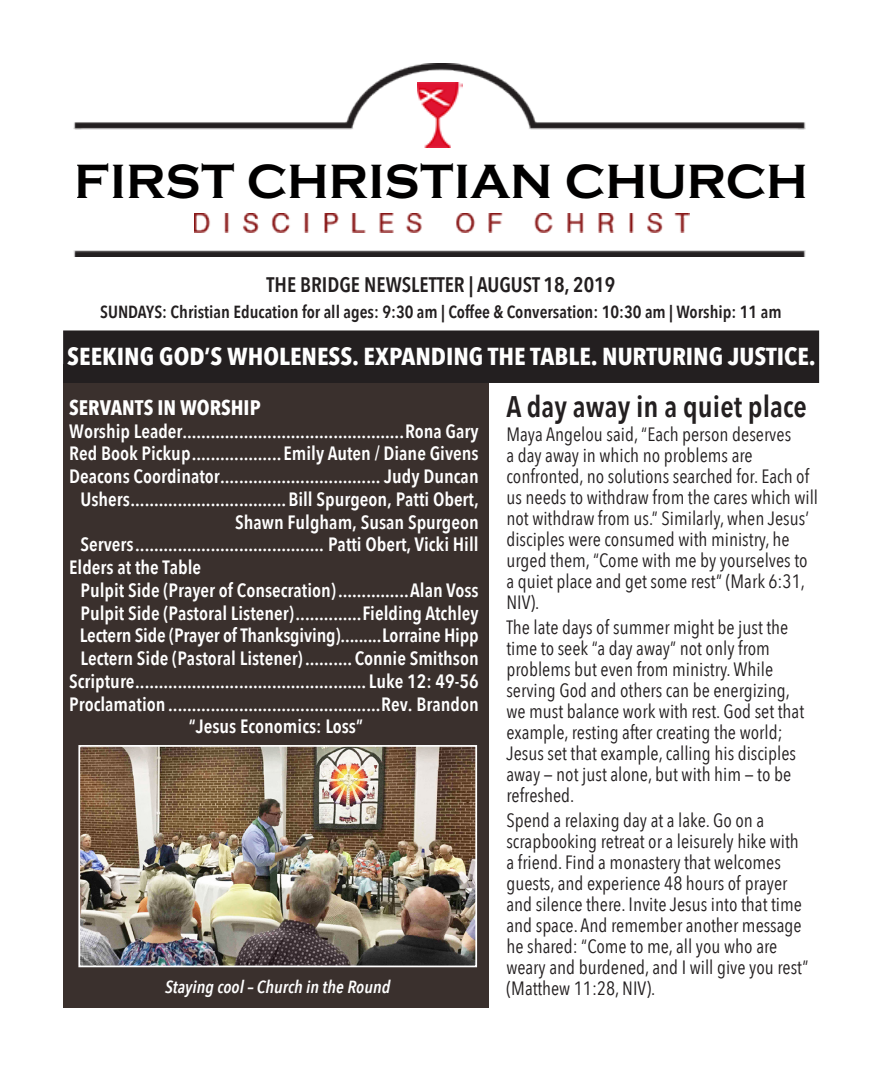
<style>
.page{position:relative;width:882px;height:1071px;background:#fff}
.page>*{position:absolute;margin:0;border:0;box-sizing:border-box;transform-origin:0 0}
.t1{font:700 49.88px "Copperplate";color:#010000}
.text_11{font:600 29.75px "Avenir Next Condensed";color:#231f20}
.t2{font:700 24.5px "Avenir Next Condensed";color:#fff;scale:1.05 1}
.t3{font:600 21px "Avenir Next Condensed";color:#231f20}
.t4{font:700 21px "Avenir Next Condensed";color:#fff}
.text_11-2{font:19.25px/21px "Avenir Next Condensed";color:#231f20}
.t5{font:600 19.25px "Avenir Next Condensed";color:#fff}
.t6{font:600 17.5px "Avenir Next Condensed";color:#231f20}
.text_11-3{font:italic 600 17.5px "Avenir Next Condensed";color:#fff}
</style>
<div class="page">
<div style="left:64px;top:364px;width:425px;height:644px;background:#3a302d"></div>
<img style="left:73px;top:63px;width:733px;height:194px">
<img style="left:418px;top:83px;width:44px;height:65px">
<img style="left:195px;top:213px;width:495px;height:20px">
<div style="left:63px;top:330px;width:756px;height:53px;background:#231f20"></div>
<img style="left:81px;top:748px;width:393px;height:216px">
<div style="left:78px;top:745px;width:399px;height:222px;border:2px solid #fff"></div>
<h1 class="t1" style="left:75px;top:153px;width:735px">FIRST CHRISTIAN CHURCH</h1>
<p class="t3" style="left:267px;top:266px;width:350px">THE BRIDGE NEWSLETTER | AUGUST 18, 2019</p>
<p class="t6" style="left:100px;top:297px;width:683px">SUNDAYS: Christian Education for all ages: 9:30 am | Coffee &amp; Conversation: 10:30 am | Worship: 11 am</p>
<p class="t2" style="left:67px;top:341px;width:714px">SEEKING GOD’S WHOLENESS. EXPANDING THE TABLE. NURTURING JUSTICE.</p>
<p class="t4" style="left:69px;top:395px;width:193px">SERVANTS IN WORSHIP</p>
<p class="t5" style="left:69px;top:414px;width:411px">Worship Leader...............................................Rona Gary</p>
<p class="t5" style="left:69px;top:437px;width:411px">Red Book Pickup...................Emily Auten / Diane Givens</p>
<p class="t5" style="left:69px;top:460px;width:411px">Deacons Coordinator.................................. Judy Duncan</p>
<p class="t5" style="left:80px;top:482px;width:400px">Ushers.................................Bill Spurgeon, Patti Obert,</p>
<p class="t5" style="left:235px;top:505px;width:245px">Shawn Fulgham, Susan Spurgeon</p>
<p class="t5" style="left:80px;top:528px;width:400px">Servers........................................ Patti Obert, Vicki Hill</p>
<p class="t5" style="left:69px;top:551px;width:134px">Elders at the Table</p>
<p class="t5" style="left:80px;top:573px;width:400px">Pulpit Side (Prayer of Consecration)...............Alan Voss</p>
<p class="t5" style="left:80px;top:596px;width:400px">Pulpit Side (Pastoral Listener)..............Fielding Atchley</p>
<p class="t5" style="left:80px;top:619px;width:400px">Lectern Side (Prayer of Thanksgiving).........Lorraine Hipp</p>
<p class="t5" style="left:80px;top:642px;width:400px">Lectern Side (Pastoral Listener).......... Connie Smithson</p>
<p class="t5" style="left:69px;top:664px;width:411px">Scripture.................................................Luke 12: 49-56</p>
<p class="t5" style="left:69px;top:687px;width:411px">Proclamation .............................................Rev. Brandon</p>
<p class="t5" style="left:189px;top:710px;width:176px">“Jesus Economics: Loss”</p>
<p class="text_11" style="left:506px;top:380px;width:302px">A day away in a quiet place</p>
<p class="text_11-2" style="left:506px;top:423px;width:313px">Maya Angelou said, “Each person deserves<br>a day away in which no problems are confronted, no solutions searched for. Each of us needs to withdraw from the cares which will not withdraw from us.” Similarly, when Jesus’ disciples were consumed with ministry, he urged them, “Come with me by yourselves to a quiet place and get some rest” (Mark 6:31, NIV).</p>
<p class="text_11-2" style="left:506px;top:616px;width:299px">The late days of summer might be just the time to seek “a day away” not only from problems but even from ministry. While serving God and others can be energizing, we must balance work with rest. God set that example, resting after creating the world; Jesus set that example, calling his disciples away — not just alone, but with him — to be refreshed.</p>
<p class="text_11-2" style="left:506px;top:809px;width:304px">Spend a relaxing day at a lake. Go on a scrapbooking retreat or a leisurely hike with a friend. Find a monastery that welcomes guests, and experience 48 hours of prayer and silence there. Invite Jesus into that time and space. And remember another message he shared: “Come to me, all you who are weary and burdened, and I will give you rest” (Matthew 11:28, NIV).</p>
<p class="text_11-3" style="left:165px;top:976px;width:227px">Staying cool – Church in the Round</p>
</div>
